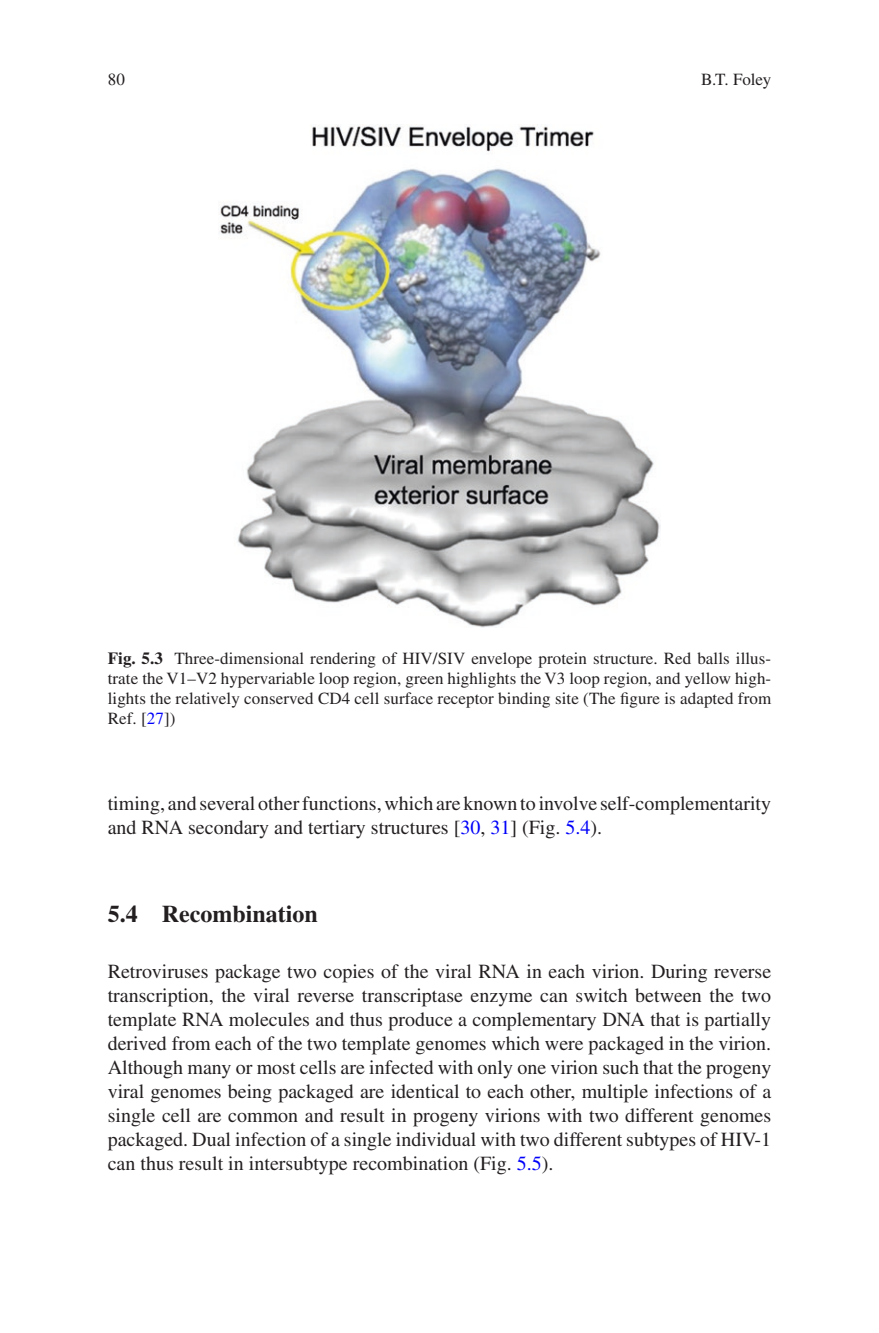
<style>
.page{position:relative;width:879px;height:1333px;background:#fff}
.page>*{position:absolute;margin:0;border:0;box-sizing:border-box;transform-origin:0 0}
.t1{font:700 24px "Sdjgmv Times LT Std";color:#231f20}
.t2{font:20px/24px "Rwhscv Times LT Std";color:#231f20}
.t3{font:17px/20px "Rwhscv Times LT Std";letter-spacing:.005em;color:#231f20;text-align:justify}
.t4{font:17px "Kkhdlc Times LT Std";letter-spacing:-.005em;color:#231f20}
.s1{font-family:"Sdjgmv Times LT Std";font-weight:700}
.s2{color:#0000fa}
</style>
<div class="page">
<img style="left:219px;top:124px;width:442px;height:504px">
<p class="t3" style="left:108px;top:69px;width:19px">80</p>
<p class="t4" style="left:701px;top:70px;width:72px">B.T. Foley</p>
<p class="t3" style="left:108px;top:648px;width:665px"><span class="s1">Fig. 5.3</span> Three-dimensional rendering of HIV/SIV envelope protein structure. Red balls illus&shy;trate the V1–V2 hypervariable loop region, green highlights the V3 loop region, and yellow high&shy;lights the relatively conserved CD4 cell surface receptor binding site (The figure is adapted from Ref. [<span class="s2">27</span>])</p>
<p class="t2" style="left:108px;top:791px;width:665px">timing, and several other functions, which are known to involve self-complementarity and RNA secondary and tertiary structures [<span class="s2">30</span>, <span class="s2">31</span>] (Fig. <span class="s2">5.4</span>).</p>
<p class="t1" style="left:108px;top:899px;width:212px">5.4 Recombination</p>
<p class="t2" style="left:108px;top:959px;width:665px;text-align:justify">Retroviruses package two copies of the viral RNA in each virion. During reverse transcription, the viral reverse transcriptase enzyme can switch between the two template RNA molecules and thus produce a complementary DNA that is partially derived from each of the two template genomes which were packaged in the virion.<br>Although many or most cells are infected with only one virion such that the progeny viral genomes being packaged are identical to each other, multiple infections of a single cell are common and result in progeny virions with two different genomes packaged. Dual infection of a single individual with two different subtypes of HIV-1 can thus result in intersubtype recombination (Fig. <span class="s2">5.5</span>).</p>
</div>
